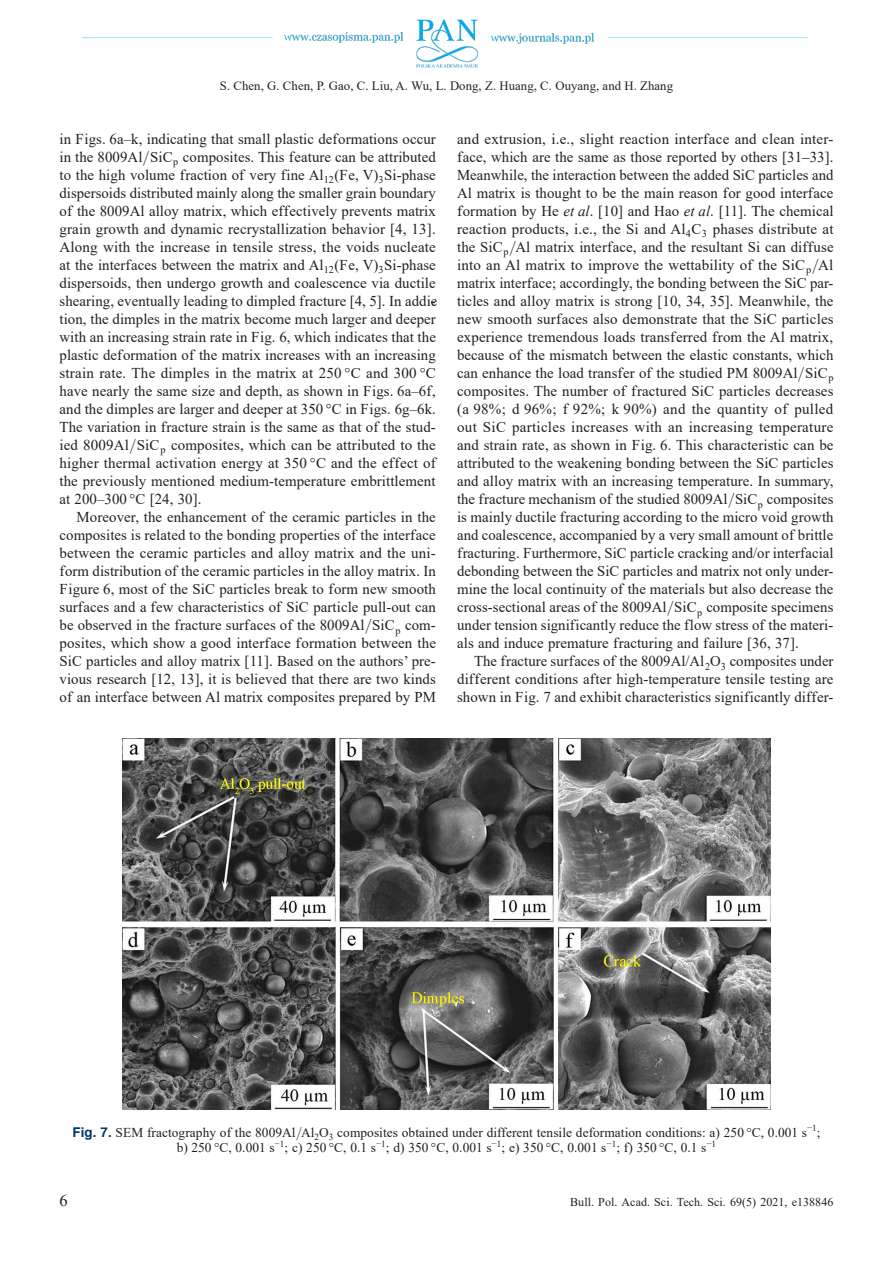
<style>
.page{position:relative;width:893px;height:1263px;background:#fff}
.page>*{position:absolute;margin:0;border:0;box-sizing:border-box;transform-origin:0 0}
.t1{font:16.5px "Times New Roman";color:#231f20}
.Biu_Tekst_podst{font:15px/18px "Times New Roman";letter-spacing:.005em;color:#231f20;text-align:justify}
.Biu_Tekst_podst__bez{font:15px/18px "Times New Roman";letter-spacing:.005em;color:#231f20;text-align:justify}
.Biu_Podpisy{font:13.5px/15.8px "Times New Roman";letter-spacing:.005em;color:#231f20;text-align:center}
.t2{font:12.75px "Times New Roman";letter-spacing:.005em;color:#231f20}
.t3{font:12px "Times New Roman";letter-spacing:.005em;color:#231f20}
.s1{font-family:"Cmr 10"}
.s2{font-style:italic}
.s3{font-family:"Helvetica";font-weight:700;color:#00386c}
</style>
<div class="page">
<img style="left:82px;top:19px;width:727px;height:49px">
<img style="left:122px;top:738px;width:649px;height:372px">
<p class="t2" style="left:220px;top:76px;width:455px">S. Chen, G. Chen, P. Gao, C. Liu, A. Wu, L. Dong, Z. Huang, C. Ouyang, and H. Zhang</p>
<p class="Biu_Tekst_podst__bez" style="left:60px;top:130px;width:378px">in Figs. 6a–k, indicating that small plastic deformations occur in the 8009Al<span class="s1">/</span>SiC<sub>p</sub> composites. This feature can be attributed to the high volume fraction of very fine Al<sub>12</sub>(Fe, V)<sub>3</sub>Si-phase dispersoids distributed mainly along the smaller grain boundary of the 8009Al alloy matrix, which effectively prevents matrix grain growth and dynamic recrystallization behavior [4, 13].<br>Along with the increase in tensile stress, the voids nucleate at the interfaces between the matrix and Al<sub>12</sub>(Fe, V)<sub>3</sub>Si-phase dispersoids, then undergo growth and coalescence via ductile shearing, eventually leading to dimpled fracture [4, 5]. In addi&shy;tion, the dimples in the matrix become much larger and deeper with an increasing strain rate in Fig. 6, which indicates that the plastic deformation of the matrix increases with an increasing strain rate. The dimples in the matrix at 250 °C and 300 °C have nearly the same size and depth, as shown in Figs. 6a–6f, and the dimples are larger and deeper at 350 °C in Figs. 6g–6k.<br>The variation in fracture strain is the same as that of the stud&shy;ied 8009Al<span class="s1">/</span>SiC<sub>p</sub> composites, which can be attributed to the higher thermal activation energy at 350 °C and the effect of the previously mentioned medium-temperature embrittlement at 200–300 °C [24, 30].</p>
<p class="Biu_Tekst_podst" style="left:60px;top:508px;width:378px;text-indent:17px">Moreover, the enhancement of the ceramic particles in the composites is related to the bonding properties of the interface between the ceramic particles and alloy matrix and the uni&shy;form distribution of the ceramic particles in the alloy matrix. In Figure 6, most of the SiC particles break to form new smooth surfaces and a few characteristics of SiC particle pull-out can be observed in the fracture surfaces of the 8009Al<span class="s1">/</span>SiC<sub>p</sub> com&shy;posites, which show a good interface formation between the SiC particles and alloy matrix [11]. Based on the authors’ pre&shy;vious research [12, 13], it is believed that there are two kinds of an interface between Al matrix composites prepared by PM</p>
<p class="Biu_Tekst_podst" style="left:457px;top:130px;width:378px">and extrusion, i.e., slight reaction interface and clean inter&shy;face, which are the same as those reported by others [31‒33].<br>Meanwhile, the interaction between the added SiC particles and Al matrix is thought to be the main reason for good interface formation by He <span class="s2">et al</span>. [10] and Hao <span class="s2">et al</span>. [11]. The chemical reaction products, i.e., the Si and Al<sub>4</sub>C<sub>3</sub> phases distribute at the SiC<sub>p</sub><span class="s1">/</span>Al matrix interface, and the resultant Si can diffuse into an Al matrix to improve the wettability of the SiC<sub>p</sub><span class="s1">/</span>Al matrix interface; accordingly, the bonding between the SiC par&shy;ticles and alloy matrix is strong [10, 34, 35]. Meanwhile, the new smooth surfaces also demonstrate that the SiC particles experience tremendous loads transferred from the Al matrix, because of the mismatch between the elastic constants, which can enhance the load transfer of the studied PM 8009Al<span class="s1">/</span>SiC<sub>p </sub>composites. The number of fractured SiC particles decreases (a 98%; d 96%; f 92%; k 90%) and the quantity of pulled out SiC particles increases with an increasing temperature and strain rate, as shown in Fig. 6. This characteristic can be attributed to the weakening bonding between the SiC particles and alloy matrix with an increasing temperature. In summary, the fracture mechanism of the studied 8009Al<span class="s1">/</span>SiC<sub>p</sub> composites is mainly ductile fracturing according to the micro void growth and coalescence, accompanied by a very small amount of brittle fracturing. Furthermore, SiC particle cracking and/or interfacial debonding between the SiC particles and matrix not only under&shy;mine the local continuity of the materials but also decrease the cross-sectional areas of the 8009Al<span class="s1">/</span>SiC<sub>p</sub> composite specimens under tension significantly reduce the flow stress of the materi&shy;als and induce premature fracturing and failure [36, 37].</p>
<p class="Biu_Tekst_podst" style="left:457px;top:652px;width:378px;text-indent:17px">The fracture surfaces of the 8009Al/Al<sub>2</sub>O<sub>3</sub> composites under different conditions after high-temperature tensile testing are shown in Fig. 7 and exhibit characteristics significantly differ-</p>
<p class="Biu_Podpisy" style="left:72px;top:1124px;width:750px"><span class="s3">Fig. 7.</span> SEM fractography of the 8009Al<span class="s1">/</span>Al<sub>2</sub>O<sub>3</sub> composites obtained under different tensile deformation conditions: a) 250 °C, 0.001 s<sup>−1</sup>; b) 250 °C, 0.001 s<sup>−1</sup>; c) 250 °C, 0.1 s<sup>−1</sup>; d) 350 °C, 0.001 s<sup>−1</sup>; e) 350 °C, 0.001 s<sup>−1</sup>; f) 350 °C, 0.1 s<sup>−1</sup></p>
<p class="t1" style="left:60px;top:1189px;width:10px">6</p>
<p class="t3" style="left:570px;top:1194px;width:265px">Bull. Pol. Acad. Sci. Tech. Sci. 69(5) 2021, e138846</p>
</div>
